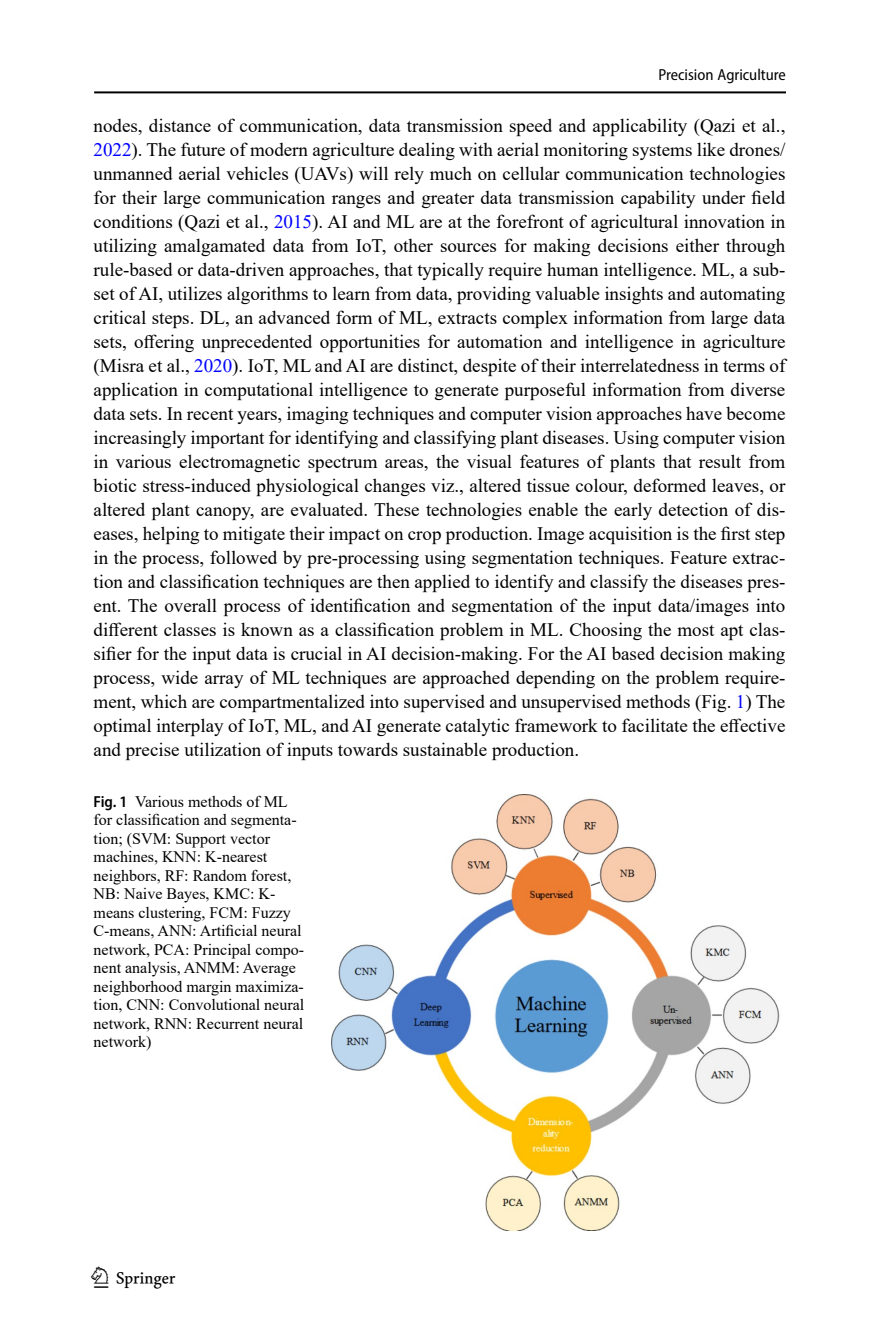
<style>
.page{position:relative;width:879px;height:1333px;background:#fff}
.page>*{position:absolute;margin:0;border:0;box-sizing:border-box;transform-origin:0 0}
.t1{font:30px "Springnew";color:#000}
.Body_Text{font:19px/24px "Times New Roman";color:#000;text-align:justify}
.Figure_Caption_Side{font:16px/18.4px "Times New Roman";color:#000}
.t2{font:semi-condensed 16px "Myriad Pro";color:#000}
.s1{color:#00f}
.s2{font-family:"Myriad Pro";font-weight:600;font-stretch:semi-condensed}
</style>
<div class="page">
<hr style="left:94px;top:91px;width:692px;height:2px;background:#000">
<img style="left:332px;top:794px;width:448px;height:436px">
<p class="t2" style="left:658px;top:65px;width:129px">Precision Agriculture</p>
<p class="Body_Text" style="left:94px;top:113px;width:693px">nodes, distance of communication, data transmission speed and applicability (Qazi et al., <span class="s1">2022</span>). The future of modern agriculture dealing with aerial monitoring systems like drones/ unmanned aerial vehicles (UAVs) will rely much on cellular communication technologies for their large communication ranges and greater data transmission capability under field conditions (Qazi et al., <span class="s1">2015</span>). AI and ML are at the forefront of agricultural innovation in utilizing amalgamated data from IoT, other sources for making decisions either through rule-based or data-driven approaches, that typically require human intelligence. ML, a sub&shy;set of AI, utilizes algorithms to learn from data, providing valuable insights and automating critical steps. DL, an advanced form of ML, extracts complex information from large data sets, offering unprecedented opportunities for automation and intelligence in agriculture (Misra et al., <span class="s1">2020</span>). IoT, ML and AI are distinct, despite of their interrelatedness in terms of application in computational intelligence to generate purposeful information from diverse data sets. In recent years, imaging techniques and computer vision approaches have become increasingly important for identifying and classifying plant diseases. Using computer vision in various electromagnetic spectrum areas, the visual features of plants that result from biotic stress-induced physiological changes viz., altered tissue colour, deformed leaves, or altered plant canopy, are evaluated. These technologies enable the early detection of dis&shy;eases, helping to mitigate their impact on crop production. Image acquisition is the first step in the process, followed by pre-processing using segmentation techniques. Feature extrac&shy;tion and classification techniques are then applied to identify and classify the diseases pres&shy;ent. The overall process of identification and segmentation of the input data/images into different classes is known as a classification problem in ML. Choosing the most apt clas&shy;sifier for the input data is crucial in AI decision-making. For the AI based decision making process, wide array of ML techniques are approached depending on the problem require&shy;ment, which are compartmentalized into supervised and unsupervised methods (Fig. <span class="s1">1</span>) The optimal interplay of IoT, ML, and AI generate catalytic framework to facilitate the effective and precise utilization of inputs towards sustainable production.</p>
<p class="Figure_Caption_Side" style="left:94px;top:791px;width:212px"><span class="s2">Fig. 1</span> Various methods of ML for classification and segmenta&shy;tion; (SVM: Support vector machines, KNN: K-nearest neighbors, RF: Random forest,<br>NB: Naive Bayes, KMC: K&shy;means clustering, FCM: Fuzzy<br>C-means, ANN: Artificial neural network, PCA: Principal compo&shy;nent analysis, ANMM: Average neighborhood margin maximiza&shy;tion, CNN: Convolutional neural network, RNN: Recurrent neural network)</p>
<h1 class="t1" style="left:94px;top:1260px;width:83px">1 3</h1>
</div>
